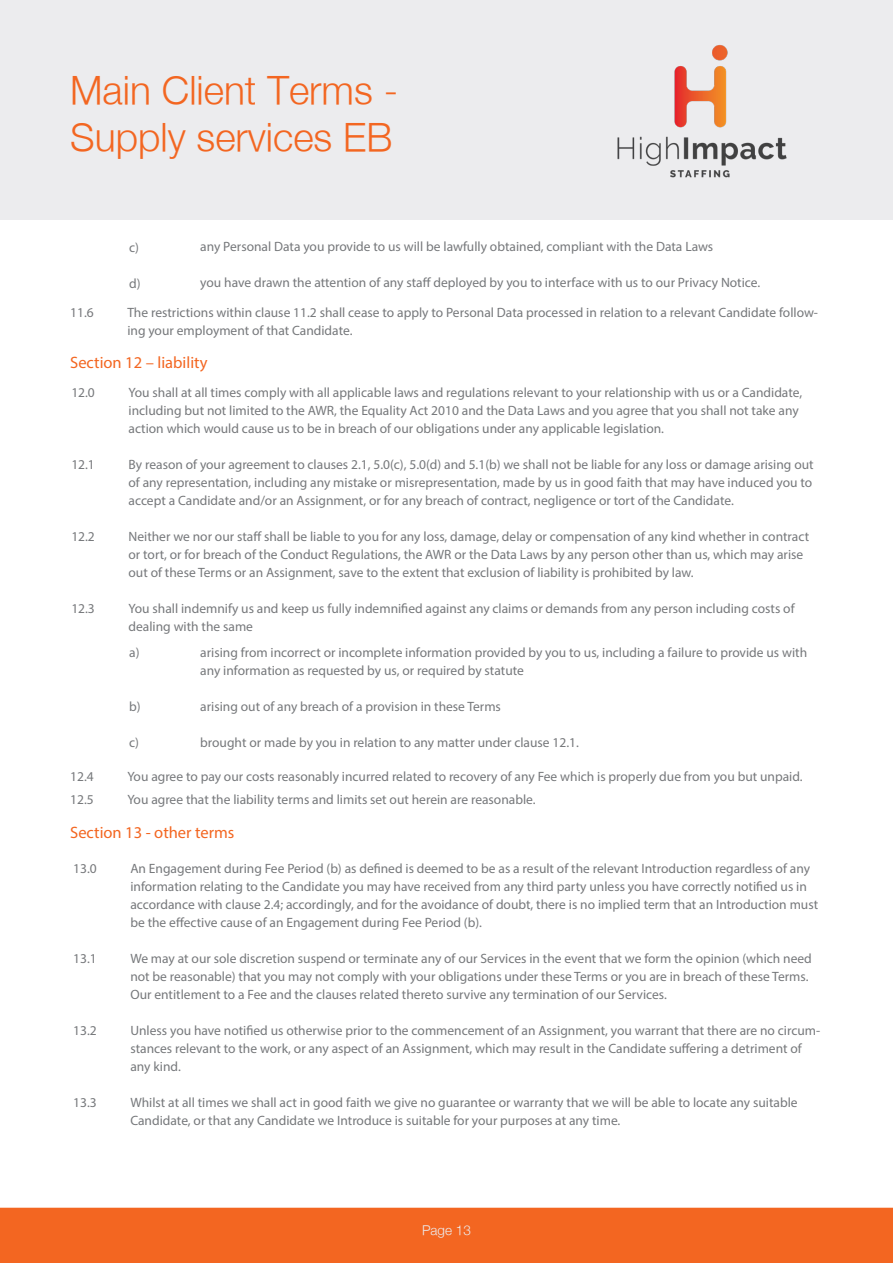
<style>
.page{position:relative;width:893px;height:1263px;background:#fff}
.page>*{position:absolute;margin:0;border:0;box-sizing:border-box;transform-origin:0 0}
.t1{font:300 39px "Helvetica Neue";color:#f36621}
.t2{font:16.5px "Myriad Pro";color:#f36621}
.t3{font:13.5px/18px "Myriad Pro";color:#76787b}
.t4{font:300 13.5px "Helvetica Neue";color:#ececee}
</style>
<div class="page">
<div style="left:0;top:0;width:893px;height:219px;background:#ececee"></div>
<img style="left:617px;top:45px;width:170px;height:133px">
<div style="left:1px;top:1208px;width:891px;height:54px;background:#f36621"></div>
<div style="left:0;top:1208px;width:893px;height:55px;border:2px solid #f36621"></div>
<p class="t1" style="left:70px;top:67px;width:329px">Main Client Terms -</p>
<p class="t1" style="left:70px;top:113px;width:324px">Supply services EB</p>
<p class="t3" style="left:129px;top:238px;width:11px">c)</p>
<p class="t3" style="left:129px;top:274px;width:13px">d)</p>
<p class="t3" style="left:200px;top:238px;width:515px">any Personal Data you provide to us will be lawfully obtained, compliant with the Data Laws</p>
<p class="t3" style="left:200px;top:274px;width:561px">you have drawn the attention of any staff deployed by you to interface with us to our Privacy Notice.</p>
<p class="t3" style="left:70px;top:303px;width:25px">11.6</p>
<p class="t3" style="left:127px;top:303px;width:692px">The restrictions within clause 11.2 shall cease to apply to Personal Data processed in relation to a relevant Candidate follow&shy;ing your employment of that Candidate.</p>
<p class="t2" style="left:70px;top:352px;width:139px">Section 12 – liability</p>
<p class="t3" style="left:71px;top:383px;width:25px">12.0</p>
<p class="t3" style="left:129px;top:383px;width:675px">You shall at all times comply with all applicable laws and regulations relevant to your relationship with us or a Candidate, including but not limited to the AWR, the Equality Act 2010 and the Data Laws and you agree that you shall not take any action which would cause us to be in breach of our obligations under any applicable legislation.</p>
<p class="t3" style="left:129px;top:455px;width:687px;text-align:justify">By reason of your agreement to clauses 2.1, 5.0(c), 5.0(d) and 5.1(b) we shall not be liable for any loss or damage arising out of any representation, including any mistake or misrepresentation, made by us in good faith that may have induced you to accept a Candidate and/or an Assignment, or for any breach of contract, negligence or tort of the Candidate.</p>
<p class="t3" style="left:129px;top:527px;width:682px">Neither we nor our staff shall be liable to you for any loss, damage, delay or compensation of any kind whether in contract or tort, or for breach of the Conduct Regulations, the AWR or the Data Laws by any person other than us, which may arise out of these Terms or an Assignment, save to the extent that exclusion of liability is prohibited by law.</p>
<p class="t3" style="left:129px;top:599px;width:668px">You shall indemnify us and keep us fully indemnified against any claims or demands from any person including costs of dealing with the same</p>
<p class="t3" style="left:129px;top:643px;width:12px">a)</p>
<p class="t3" style="left:71px;top:455px;width:25px">12.1</p>
<p class="t3" style="left:71px;top:527px;width:25px">12.2</p>
<p class="t3" style="left:71px;top:599px;width:25px">12.3</p>
<p class="t3" style="left:200px;top:643px;width:608px">arising from incorrect or incomplete information provided by you to us, including a failure to provide us with any information as requested by us, or required by statute</p>
<p class="t3" style="left:200px;top:697px;width:302px">arising out of any breach of a provision in these Terms</p>
<p class="t3" style="left:200px;top:733px;width:380px">brought or made by you in relation to any matter under clause 12.1.</p>
<p class="t3" style="left:129px;top:697px;width:13px">b)</p>
<p class="t3" style="left:129px;top:733px;width:11px">c)</p>
<p class="t3" style="left:70px;top:767px;width:25px">12.4</p>
<p class="t3" style="left:127px;top:767px;width:677px">You agree to pay our costs reasonably incurred related to recovery of any Fee which is properly due from you but unpaid.</p>
<p class="t3" style="left:70px;top:790px;width:25px">12.5</p>
<p class="t3" style="left:127px;top:790px;width:410px">You agree that the liability terms and limits set out herein are reasonable.</p>
<p class="t2" style="left:70px;top:822px;width:166px">Section 13 - other terms</p>
<p class="t3" style="left:73px;top:859px;width:25px">13.0</p>
<p class="t3" style="left:130px;top:859px;width:689px">An Engagement during Fee Period (b) as defined is deemed to be as a result of the relevant Introduction regardless of any information relating to the Candidate you may have received from any third party unless you have correctly notified us in accordance with clause 2.4; accordingly, and for the avoidance of doubt, there is no implied term that an Introduction must be the effective cause of an Engagement during Fee Period (b).</p>
<p class="t3" style="left:130px;top:949px;width:683px">We may at our sole discretion suspend or terminate any of our Services in the event that we form the opinion (which need not be reasonable) that you may not comply with your obligations under these Terms or you are in breach of these Terms.<br>Our entitlement to a Fee and the clauses related thereto survive any termination of our Services.</p>
<p class="t3" style="left:130px;top:1021px;width:691px">Unless you have notified us otherwise prior to the commencement of an Assignment, you warrant that there are no circum&shy;stances relevant to the work, or any aspect of an Assignment, which may result in the Candidate suffering a detriment of any kind.</p>
<p class="t3" style="left:130px;top:1093px;width:669px">Whilst at all times we shall act in good faith we give no guarantee or warranty that we will be able to locate any suitable<br>Candidate, or that any Candidate we Introduce is suitable for your purposes at any time.</p>
<p class="t3" style="left:73px;top:949px;width:25px">13.1</p>
<p class="t3" style="left:73px;top:1021px;width:25px">13.2</p>
<p class="t3" style="left:73px;top:1093px;width:25px">13.3</p>
<p class="t4" style="left:422px;top:1222px;width:50px">Page 13</p>
</div>
